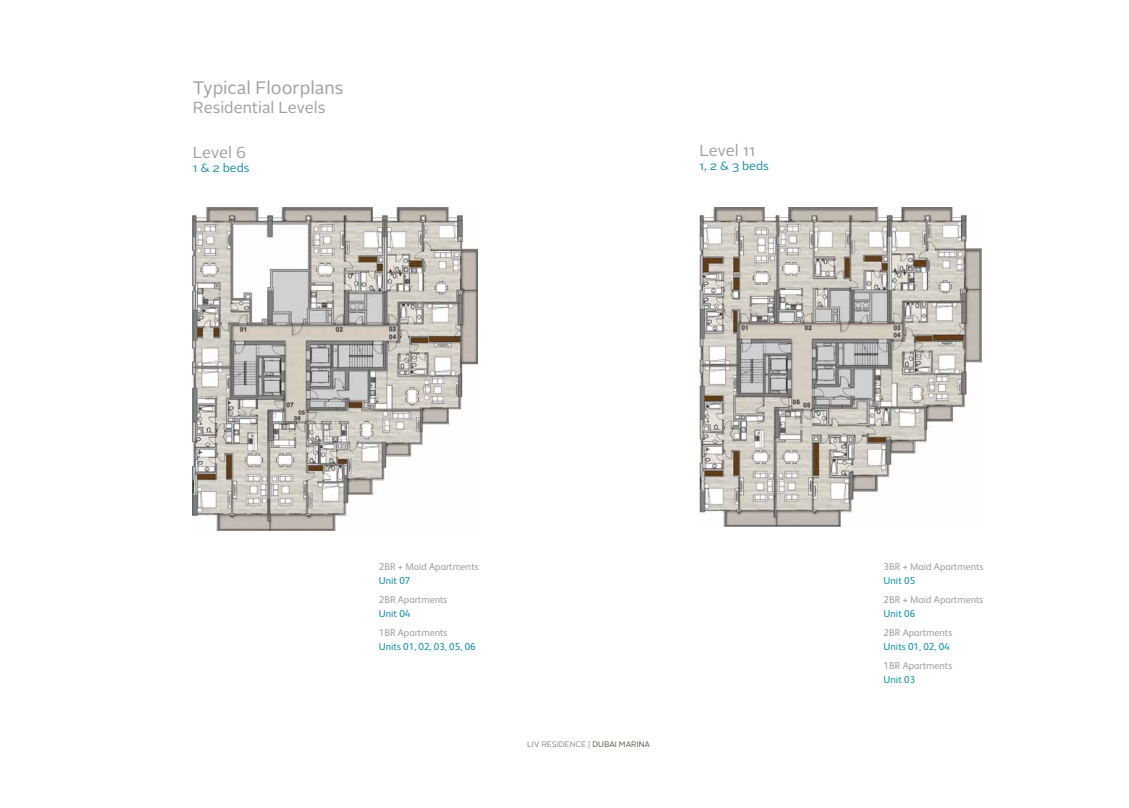
<style>
.page{position:relative;width:1129px;height:808px;background:#fff}
.page>*{position:absolute;margin:0;border:0;box-sizing:border-box;transform-origin:0 0}
.t1{font:18px "Alright Sans";color:#9d9fa2}
.t2{font:16px "Alright Sans";color:#9d9fa2}
.t3{font:12px "Alright Sans";color:#118fa4}
.t4{font:10px "FS Albert";color:#9d9fa2}
.t5{font:10px "FS Albert";color:#118fa4}
.t6{font:8px "Alright Sans";color:#908887}
.s1{color:#54534a}
</style>
<div class="page">
<img style="left:193px;top:207px;width:284px;height:323px">
<img style="left:699px;top:207px;width:281px;height:319px">
<h1 class="t1" style="left:193px;top:76px;width:152px">Typical Floorplans</h1>
<h2 class="t2" style="left:193px;top:97px;width:134px">Residential Levels</h2>
<h2 class="t2" style="left:193px;top:142px;width:55px">Level 6</h2>
<p class="t3" style="left:193px;top:160px;width:58px">1 &amp; 2 beds</p>
<h2 class="t2" style="left:699px;top:140px;width:57px">Level 11</h2>
<p class="t3" style="left:699px;top:158px;width:71px">1, 2 &amp; 3 beds</p>
<p class="t4" style="left:379px;top:561px;width:101px">2BR + Maid Apartments</p>
<p class="t5" style="left:379px;top:575px;width:33px">Unit 07</p>
<p class="t4" style="left:379px;top:594px;width:70px">2BR Apartments</p>
<p class="t5" style="left:379px;top:608px;width:33px">Unit 04</p>
<p class="t4" style="left:379px;top:627px;width:70px">1BR Apartments</p>
<p class="t5" style="left:379px;top:641px;width:98px">Units 01, 02, 03, 05, 06</p>
<p class="t6" style="left:527px;top:739px;width:124px">LIV RESIDENCE | <span class="s1">DUBAI MARINA</span></p>
<p class="t4" style="left:883px;top:561px;width:101px">3BR + Maid Apartments</p>
<p class="t5" style="left:883px;top:575px;width:33px">Unit 05</p>
<p class="t4" style="left:883px;top:594px;width:101px">2BR + Maid Apartments</p>
<p class="t5" style="left:883px;top:608px;width:33px">Unit 06</p>
<p class="t4" style="left:883px;top:627px;width:70px">2BR Apartments</p>
<p class="t5" style="left:883px;top:641px;width:68px">Units 01, 02, 04</p>
<p class="t4" style="left:883px;top:660px;width:70px">1BR Apartments</p>
<p class="t5" style="left:883px;top:674px;width:33px">Unit 03</p>
</div>
